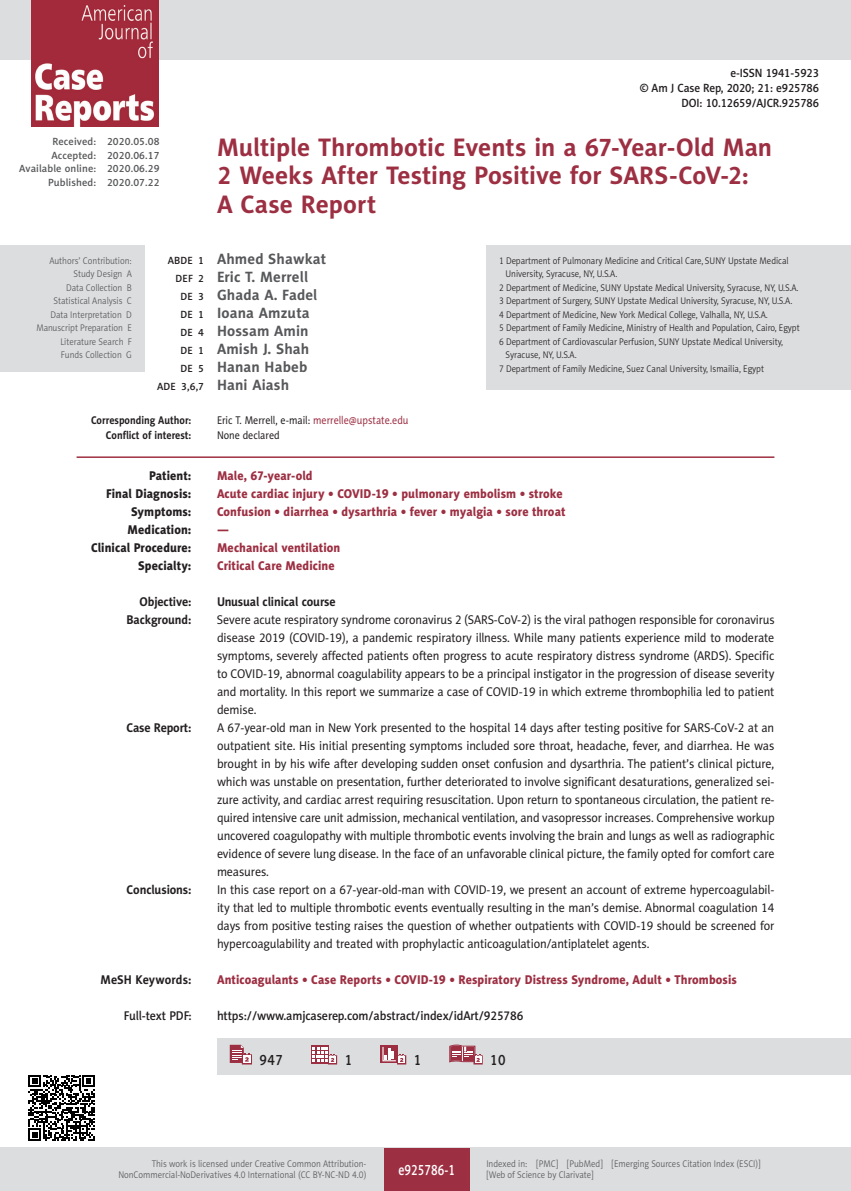
<style>
.page{position:relative;width:851px;height:1191px;background:#fff}
.page>*{position:absolute;margin:0;border:0;box-sizing:border-box;transform-origin:0 0}
.AJCR_Tytul{font:700 25.5px/28.5px "Naomi Sans EFN";color:#9d2f42}
.AJCR_Autorzy{font:700 15px "Naomi Sans EFN";letter-spacing:.01em;color:#57585a}
.AJCR_e-PAGINA{font:15px "Naomi Sans EFN Medium";color:#fff;scale:.8 1}
.AJCR_dane{font:15px "Naomi Sans EFN Medium";color:#231f20;scale:.9 1}
.AJCR_Summary_body{font:12.75px/18px "Naomi Sans EFN";letter-spacing:-.01em;color:#231f20;text-align:justify;scale:.95 1}
.AJCR_Summary_body-2{font:12.75px/18px "Naomi Sans EFN";letter-spacing:-.01em;color:#231f20;text-align:justify;scale:.94 1}
.AJCR_keywords{font:12.75px "Naomi Sans EFN Heavy";letter-spacing:.005em;color:#9d2f42;scale:.95 1}
.AJCR_keywords-2{font:12.75px "Naomi Sans EFN Heavy";letter-spacing:.005em;color:#231f20;scale:.95 1}
.AJCR_full_text_pdf{font:12.75px "Naomi Sans EFN Medium";letter-spacing:-.01em;color:#231f20;scale:.95 1}
.AJCR_Summary_body-3{font:700 12.75px "Naomi Sans EFN";letter-spacing:-.01em;color:#231f20;scale:.95 1}
.AJCR_keywords-3{font:700 12.75px "Naomi Sans EFN";letter-spacing:.005em;color:#231f20;scale:.95 1}
.AJCR_Summary_body-4{font:700 12.75px "Naomi Sans EFN";letter-spacing:-.01em;color:#231f20;scale:.94 1}
.AJCR_full_text_pdf-2{font:12px "Naomi Sans EFN Medium";letter-spacing:-.01em;color:#231f20;scale:.95 1}
.AJCR_Adres{font:11.25px "Naomi Sans EFN";color:#231f20;scale:.9 1}
.AJCR_Adres-2{font:700 11.25px "Naomi Sans EFN";color:#231f20;scale:.9 1}
.t1{font:10.5px "Naomi Sans EFN Medium";letter-spacing:.01em;color:#57585a}
.AJCR_Afiliacja{font:9.75px/13.5px "Naomi Sans EFN Light";color:#231f20;scale:.9 1}
.t2{font:9.75px/11.2px "Naomi Sans EFN Light";color:#57585a;scale:.9 1}
.s1{font-family:"Naomi Sans EFN Medium";font-weight:400;font-size:10.5px;color:#231f20}
.s2{color:#9d2f42}
</style>
<div class="page">
<div style="left:217px;top:1038px;width:633px;height:36px;background:#dcdddf"></div>
<svg style="left:230px;top:1044px;width:22px;height:20px"></svg>
<svg style="left:311px;top:1045px;width:17px;height:18px"></svg>
<svg style="left:313px;top:1046px;width:24px;height:18px"></svg>
<div style="left:380px;top:1045px;width:18px;height:18px;background:#9d2f42"></div>
<svg style="left:382px;top:1047px;width:24px;height:17px"></svg>
<svg style="left:449px;top:1044px;width:33px;height:20px"></svg>
<hr style="left:77px;top:456px;width:697px;height:2px;background:#9d2f42">
<div style="left:0;top:246px;width:145px;height:126px;background:#dcdddf"></div>
<div style="left:486px;top:246px;width:364px;height:144px;background:#dcdddf"></div>
<svg style="left:28px;top:1075px;width:67px;height:66px"></svg>
<div style="left:0;top:0;width:850px;height:60px;background:#dcdddf"></div>
<img style="left:32px;top:0;width:127px;height:127px">
<div style="left:0;top:1148px;width:850px;height:43px;background:#dcdddf"></div>
<div style="left:384px;top:1147px;width:85px;height:43px;background:#9d2f42"></div>
<p class="AJCR_full_text_pdf-2" style="left:730px;top:66px;width:95px">e-ISSN 1941-5923</p>
<p class="AJCR_full_text_pdf-2" style="left:639px;top:81px;width:190px">© Am J Case Rep, 2020; 21: e925786</p>
<p class="AJCR_full_text_pdf-2" style="left:681px;top:96px;width:146px">DOI: 10.12659/AJCR.925786</p>
<p class="AJCR_Tytul" style="left:217px;top:133px;width:556px">Multiple Thrombotic Events in a 67-Year-Old Man<br>2 Weeks After Testing Positive for SARS-CoV-2:<br>A Case Report</p>
<p class="AJCR_Autorzy" style="left:168px;top:250px;width:160px"><span class="s1">ABDE 1</span> Ahmed Shawkat</p>
<p class="AJCR_Autorzy" style="left:176px;top:268px;width:134px"><span class="s1">DEF 2</span> Eric T. Merrell</p>
<p class="AJCR_Autorzy" style="left:180px;top:286px;width:138px"><span class="s1">DE 3</span> Ghada A. Fadel</p>
<p class="AJCR_Autorzy" style="left:180px;top:304px;width:131px"><span class="s1">DE 1</span> Ioana Amzuta</p>
<p class="AJCR_Autorzy" style="left:180px;top:322px;width:130px"><span class="s1">DE 4</span> Hossam Amin</p>
<p class="AJCR_Autorzy" style="left:180px;top:340px;width:130px"><span class="s1">DE 1</span> Amish J. Shah</p>
<p class="AJCR_Autorzy" style="left:180px;top:358px;width:128px"><span class="s1">DE 5</span> Hanan Habeb</p>
<p class="AJCR_Autorzy" style="left:157px;top:376px;width:133px"><span class="s1">ADE 3,6,7</span> Hani Aiash</p>
<p class="AJCR_Adres-2" style="left:91px;top:413px;width:113px">Corresponding Author:</p>
<p class="AJCR_Adres" style="left:217px;top:413px;width:214px">Eric T. Merrell, e-mail: <span class="s2">merrelle@upstate.edu</span></p>
<p class="AJCR_Adres-2" style="left:106px;top:429px;width:97px">Conflict of interest:</p>
<p class="AJCR_Adres" style="left:217px;top:429px;width:71px">None declared</p>
<p class="AJCR_keywords-2" style="left:149px;top:468px;width:46px">Patient:</p>
<p class="AJCR_keywords" style="left:217px;top:468px;width:102px">Male, 67-year-old</p>
<p class="AJCR_keywords-2" style="left:106px;top:486px;width:91px">Final Diagnosis:</p>
<p class="AJCR_keywords" style="left:217px;top:486px;width:365px">Acute cardiac injury • COVID-19 • pulmonary embolism • stroke</p>
<p class="AJCR_keywords-2" style="left:131px;top:504px;width:65px">Symptoms:</p>
<p class="AJCR_keywords" style="left:217px;top:504px;width:368px">Confusion • diarrhea • dysarthria • fever • myalgia • sore throat</p>
<p class="AJCR_keywords-2" style="left:128px;top:522px;width:69px">Medication:</p>
<p class="AJCR_keywords" style="left:217px;top:522px;width:14px">—</p>
<p class="AJCR_keywords-2" style="left:91px;top:540px;width:107px">Clinical Procedure:</p>
<p class="AJCR_keywords" style="left:217px;top:540px;width:131px">Mechanical ventilation</p>
<p class="AJCR_keywords-2" style="left:138px;top:558px;width:58px">Specialty:</p>
<p class="AJCR_keywords" style="left:217px;top:558px;width:125px">Critical Care Medicine</p>
<p class="AJCR_Summary_body-3" style="left:139px;top:594px;width:56px">Objective:</p>
<p class="AJCR_Summary_body-3" style="left:217px;top:594px;width:126px">Unusual clinical course</p>
<p class="AJCR_Summary_body-4" style="left:126px;top:612px;width:71px">Background:</p>
<p class="AJCR_Summary_body-2" style="left:217px;top:611px;width:594px">Severe acute respiratory syndrome coronavirus 2 (SARS-CoV-2) is the viral pathogen responsible for coronavirus disease 2019 (COVID-19), a pandemic respiratory illness. While many patients experience mild to moderate symptoms, severely affected patients often progress to acute respiratory distress syndrome (ARDS). Specific to COVID-19, abnormal coagulability appears to be a principal instigator in the progression of disease severity and mortality. In this report we summarize a case of COVID-19 in which extreme thrombophilia led to patient demise.</p>
<p class="AJCR_Summary_body-3" style="left:126px;top:720px;width:70px">Case Report:</p>
<p class="AJCR_Summary_body" style="left:217px;top:719px;width:588px">A 67-year-old man in New York presented to the hospital 14 days after testing positive for SARS-CoV-2 at an outpatient site. His initial presenting symptoms included sore throat, headache, fever, and diarrhea. He was brought in by his wife after developing sudden onset confusion and dysarthria. The patient’s clinical picture, which was unstable on presentation, further deteriorated to involve significant desaturations, generalized sei&shy;zure activity, and cardiac arrest requiring resuscitation. Upon return to spontaneous circulation, the patient re&shy;quired intensive care unit admission, mechanical ventilation, and vasopressor increases. Comprehensive workup uncovered coagulopathy with multiple thrombotic events involving the brain and lungs as well as radiographic evidence of severe lung disease. In the face of an unfavorable clinical picture, the family opted for comfort care measures.</p>
<p class="AJCR_Summary_body-3" style="left:127px;top:882px;width:70px">Conclusions:</p>
<p class="AJCR_Summary_body" style="left:217px;top:881px;width:588px">In this case report on a 67-year-old-man with COVID-19, we present an account of extreme hypercoagulabil&shy;ity that led to multiple thrombotic events eventually resulting in the man’s demise. Abnormal coagulation 14 days from positive testing raises the question of whether outpatients with COVID-19 should be screened for hypercoagulability and treated with prophylactic anticoagulation/antiplatelet agents.</p>
<p class="AJCR_keywords-3" style="left:100px;top:972px;width:97px">MeSH Keywords:</p>
<p class="AJCR_keywords" style="left:217px;top:972px;width:548px">Anticoagulants • Case Reports • COVID-19 • Respiratory Distress Syndrome, Adult • Thrombosis</p>
<p class="AJCR_full_text_pdf" style="left:124px;top:1008px;width:73px">Full-text PDF:</p>
<p class="AJCR_full_text_pdf" style="left:217px;top:1008px;width:324px">https://www.amjcaserep.com/abstract/index/idArt/925786</p>
<p class="t1" style="left:52px;top:136px;width:109px">Received: 2020.05.08</p>
<p class="t1" style="left:51px;top:149px;width:110px">Accepted: 2020.06.17</p>
<p class="t1" style="left:19px;top:163px;width:142px">Available online: 2020.06.29</p>
<p class="t1" style="left:48px;top:176px;width:113px">Published: 2020.07.22</p>
<p class="t2" style="left:49px;top:255px;width:93px">Authors’ Contribution:</p>
<p class="t2" style="left:74px;top:268px;width:66px">Study Design A</p>
<p class="t2" style="left:66px;top:282px;width:74px">Data Collection B</p>
<p class="t2" style="left:53px;top:295px;width:89px">Statistical Analysis C</p>
<p class="t2" style="left:51px;top:309px;width:92px">Data Interpretation D</p>
<p class="t2" style="left:36px;top:322px;width:107px">Manuscript Preparation E</p>
<p class="t2" style="left:60px;top:336px;width:81px">Literature Search F</p>
<p class="t2" style="left:61px;top:349px;width:80px">Funds Collection G</p>
<p class="AJCR_Afiliacja" style="left:505px;top:254px;width:316px;text-indent:-6px">1 Department of Pulmonary Medicine and Critical Care, SUNY Upstate Medical<br>University, Syracuse, NY, U.S.A.</p>
<p class="AJCR_Afiliacja" style="left:499px;top:281px;width:334px">2 Department of Medicine, SUNY Upstate Medical University, Syracuse, NY, U.S.A.</p>
<p class="AJCR_Afiliacja" style="left:499px;top:294px;width:327px">3 Department of Surgery, SUNY Upstate Medical University, Syracuse, NY, U.S.A.</p>
<p class="AJCR_Afiliacja" style="left:499px;top:308px;width:300px">4 Department of Medicine, New York Medical College, Valhalla, NY, U.S.A.</p>
<p class="AJCR_Afiliacja" style="left:499px;top:321px;width:335px">5 Department of Family Medicine, Ministry of Health and Population, Cairo, Egypt</p>
<p class="AJCR_Afiliacja" style="left:505px;top:335px;width:310px;text-indent:-6px">6 Department of Cardiovascular Perfusion, SUNY Upstate Medical University,<br>Syracuse, NY, U.S.A.</p>
<p class="AJCR_Afiliacja" style="left:499px;top:362px;width:296px">7 Department of Family Medicine, Suez Canal University, Ismailia, Egypt</p>
<p class="AJCR_dane" style="left:259px;top:1050px;width:27px">947</p>
<p class="AJCR_dane" style="left:344px;top:1050px;width:10px">1</p>
<p class="AJCR_dane" style="left:414px;top:1050px;width:10px">1</p>
<p class="AJCR_dane" style="left:490px;top:1050px;width:19px">10</p>
<p class="t2" style="left:118px;top:1158px;width:277px;text-align:right">This work is licensed under Creative Common Attribution-<br>NonCommercial-NoDerivatives 4.0 International (CC BY-NC-ND 4.0)</p>
<p class="AJCR_e-PAGINA" style="left:398px;top:1160px;width:72px">e925786-1</p>
<p class="t2" style="left:486px;top:1158px;width:306px">Indexed in: [PMC] [PubMed] [Emerging Sources Citation Index (ESCI)] [Web of Science by Clarivate]</p>
</div>
